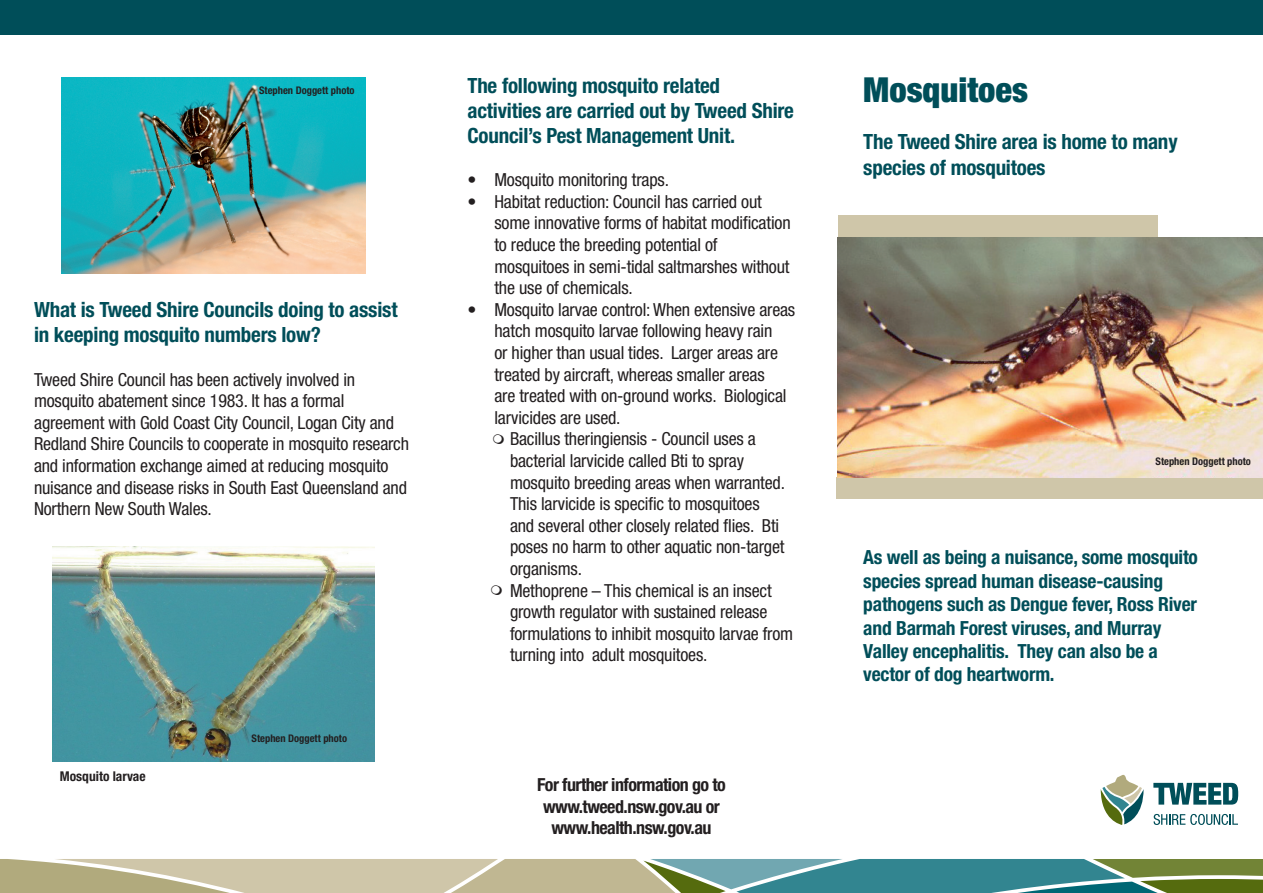
<style>
.page{position:relative;width:1263px;height:893px;background:#fff}
.page>*{position:absolute;margin:0;border:0;box-sizing:border-box;transform-origin:0 0}
.t1{font:900 condensed 34.5px "Helvetica Neue LT Std";color:#004e59}
.t2{font:700 condensed 21px/25.2px "Helvetica Neue LT Std";letter-spacing:-.01em;color:#004e59}
.t3{font:700 condensed 19.5px/23.4px "Helvetica Neue LT Std";letter-spacing:-.01em;color:#004e59}
.t4{font:condensed 18px/21.6px "Helvetica Neue LT Std";letter-spacing:-.01em;color:#231f20}
.t5{font:700 condensed 18px/21.6px "Helvetica Neue LT Std";letter-spacing:-.03em;color:#231f20;text-align:center}
.t6{font:700 condensed 13.5px "Helvetica Neue LT Std";color:#231f20}
.t7{font:700 condensed 10.5px "Helvetica Neue LT Std";color:#231f20}
</style>
<div class="page">
<div style="left:0;top:0;width:1263px;height:34px;background:#004e59"></div>
<svg style="left:0;top:859px;width:1263px;height:34px;background:#92a991"></svg>
<svg style="left:1101px;top:775px;width:42px;height:50px"></svg>
<svg style="left:1153px;top:783px;width:85px;height:22px"></svg>
<svg style="left:1153px;top:814px;width:85px;height:11px"></svg>
<div style="left:838px;top:216px;width:319px;height:21px;background:#cfc6a9"></div>
<div style="left:836px;top:477px;width:427px;height:22px;background:#cfc6a9"></div>
<img style="left:838px;top:237px;width:425px;height:240px">
<img style="left:62px;top:78px;width:304px;height:195px">
<img style="left:52px;top:546px;width:322px;height:216px">
<p class="t7" style="left:259px;top:84px;width:97px">Stephen Doggett photo</p>
<p class="t2" style="left:34px;top:297px;width:365px">What is Tweed Shire Councils doing to assist in keeping mosquito numbers low?</p>
<p class="t4" style="left:34px;top:368px;width:377px">Tweed Shire Council has been actively involved in mosquito abatement since 1983. It has a formal agreement with Gold Coast City Council, Logan City and Redland Shire Councils to cooperate in mosquito research and information exchange aimed at reducing mosquito nuisance and disease risks in South East Queensland and Northern New South Wales.</p>
<p class="t6" style="left:60px;top:768px;width:87px">Mosquito larvae</p>
<p class="t7" style="left:252px;top:732px;width:97px">Stephen Doggett photo</p>
<p class="t2" style="left:467px;top:72px;width:328px">The following mosquito related activities are carried out by Tweed Shire<br>Council’s Pest Management Unit.</p>
<p class="t4" style="left:467px;top:169px;width:203px">• Mosquito monitoring traps.</p>
<p class="t4" style="left:494px;top:191px;width:298px;text-indent:-27px">• Habitat reduction: Council has carried out some innovative forms of habitat modification to reduce the breeding potential of mosquitoes in semi-tidal saltmarshes without the use of chemicals.</p>
<p class="t4" style="left:467px;top:299px;width:329px">• Mosquito larvae control: When extensive areas</p>
<p class="t4" style="left:494px;top:320px;width:279px">hatch mosquito larvae following heavy rain</p>
<p class="t4" style="left:494px;top:342px;width:285px">or higher than usual tides. Larger areas are</p>
<p class="t4" style="left:494px;top:363px;width:272px">treated by aircraft, whereas smaller areas</p>
<p class="t4" style="left:494px;top:385px;width:294px">are treated with on-ground works. Biological</p>
<p class="t4" style="left:494px;top:407px;width:128px">larvicides are used.</p>
<p class="t4" style="left:510px;top:428px;width:247px">Bacillus theringiensis - Council uses a</p>
<p class="t4" style="left:510px;top:450px;width:235px">bacterial larvicide called Bti to spray</p>
<p class="t4" style="left:510px;top:471px;width:276px">mosquito breeding areas when warranted.</p>
<p class="t4" style="left:510px;top:493px;width:251px">This larvicide is specific to mosquitoes</p>
<p class="t4" style="left:510px;top:515px;width:271px">and several other closely related flies. Bti</p>
<p class="t4" style="left:510px;top:536px;width:276px">poses no harm to other aquatic non-target</p>
<p class="t4" style="left:510px;top:558px;width:73px">organisms.</p>
<p class="t4" style="left:510px;top:579px;width:263px">Methoprene – This chemical is an insect</p>
<p class="t4" style="left:510px;top:601px;width:259px">growth regulator with sustained release</p>
<p class="t4" style="left:510px;top:623px;width:285px">formulations to inhibit mosquito larvae from</p>
<p class="t4" style="left:510px;top:644px;width:199px">turning into adult mosquitoes.</p>
<p class="t5" style="left:537px;top:774px;width:190px">For further information go to www.tweed.nsw.gov.au or www.health.nsw.gov.au</p>
<h1 class="t1" style="left:863px;top:69px;width:166px">Mosquitoes</h1>
<p class="t2" style="left:863px;top:129px;width:316px">The Tweed Shire area is home to many species of mosquitoes</p>
<p class="t7" style="left:1155px;top:454px;width:97px">Stephen Doggett photo</p>
<p class="t3" style="left:863px;top:545px;width:336px">As well as being a nuisance, some mosquito species spread human disease-causing pathogens such as Dengue fever, Ross River and Barmah Forest viruses, and Murray Valley encephalitis. They can also be a vector of dog heartworm.</p>
</div>
